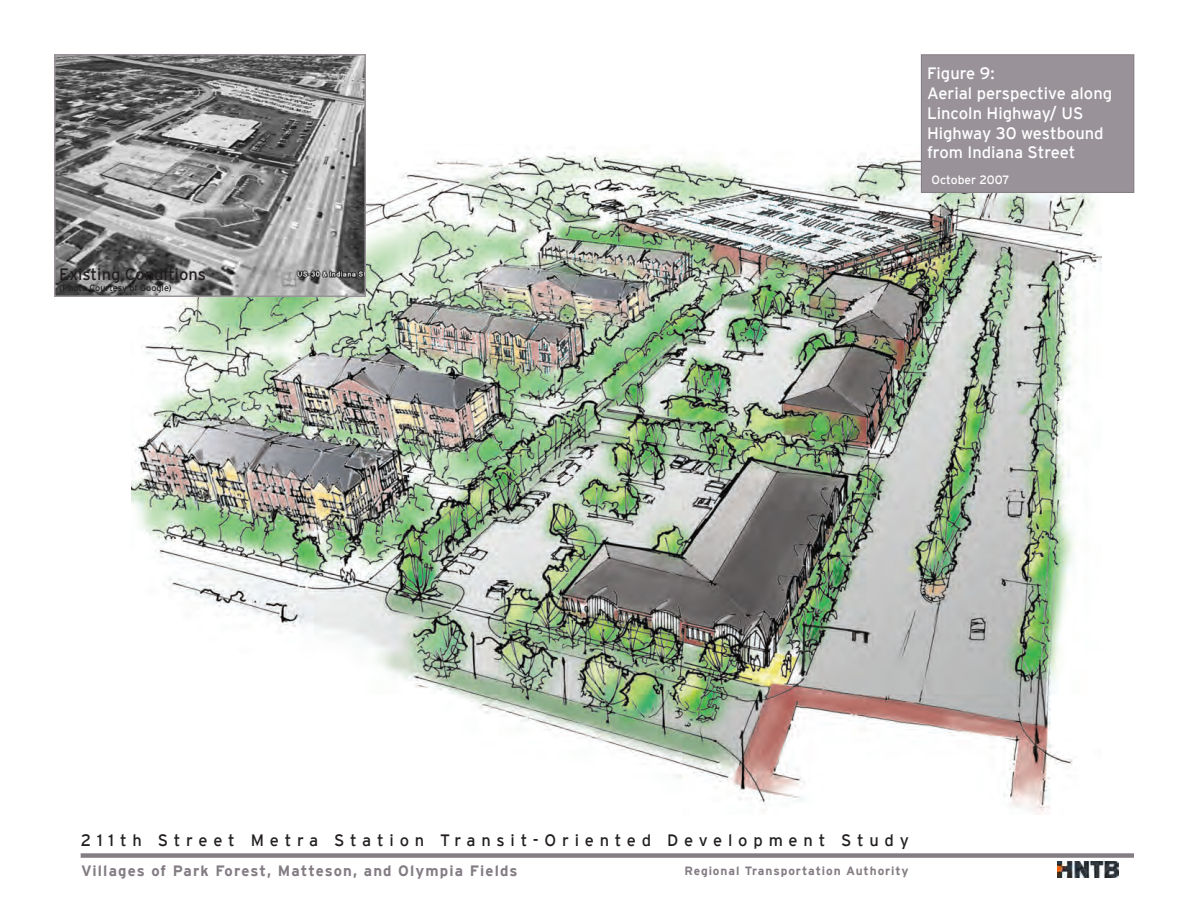
<style>
.page{position:relative;width:1188px;height:918px;background:#fff}
.page>*{position:absolute;margin:0;border:0;box-sizing:border-box;transform-origin:0 0}
.t1{font:16.5px/19.8px "Interstate";color:#fff}
.t2{font:16.5px "Interstate";letter-spacing:.345em;color:#231f20}
.t3{font:16.5px "Interstate";color:#231f20}
.t4{font:700 15px "Interstate";letter-spacing:.075em;color:#837d83}
.t5{font:700 12px "Interstate";letter-spacing:.075em;color:#837d83}
.t6{font:12px "Interstate";color:#fff}
.t7{font:9px "Interstate";color:#231f20}
</style>
<div class="page">
<div style="left:81px;top:853px;width:1053px;height:5px;background:#837d83"></div>
<img style="left:132px;top:144px;width:969px;height:670px">
<div style="left:921px;top:55px;width:213px;height:137px;background:#999399"></div>
<div style="left:921px;top:54px;width:213px;height:139px;border:1px solid #837d83"></div>
<img style="left:1058px;top:861px;width:60px;height:17px">
<img style="left:57px;top:57px;width:306px;height:237px">
<div style="left:54px;top:54px;width:312px;height:243px;border:2px solid #999399"></div>
<p class="t3" style="left:59px;top:265px;width:148px">Existing Conditions</p>
<p class="t7" style="left:59px;top:283px;width:114px">(Photo Courtesy of Google)</p>
<p class="t1" style="left:927px;top:63px;width:69px">Figure 9:</p>
<p class="t1" style="left:927px;top:83px;width:187px">Aerial perspective along<br>Lincoln Highway/ US<br>Highway 30 westbound from Indiana Street</p>
<p class="t6" style="left:932px;top:173px;width:80px">October 2007</p>
<p class="t2" style="left:81px;top:831px;width:830px">211th Street Metra Station Transit-Oriented Development Study</p>
<p class="t4" style="left:81px;top:862px;width:438px">Villages of Park Forest, Matteson, and Olympia Fields</p>
<p class="t5" style="left:685px;top:864px;width:226px">Regional Transportation Authority</p>
</div>
